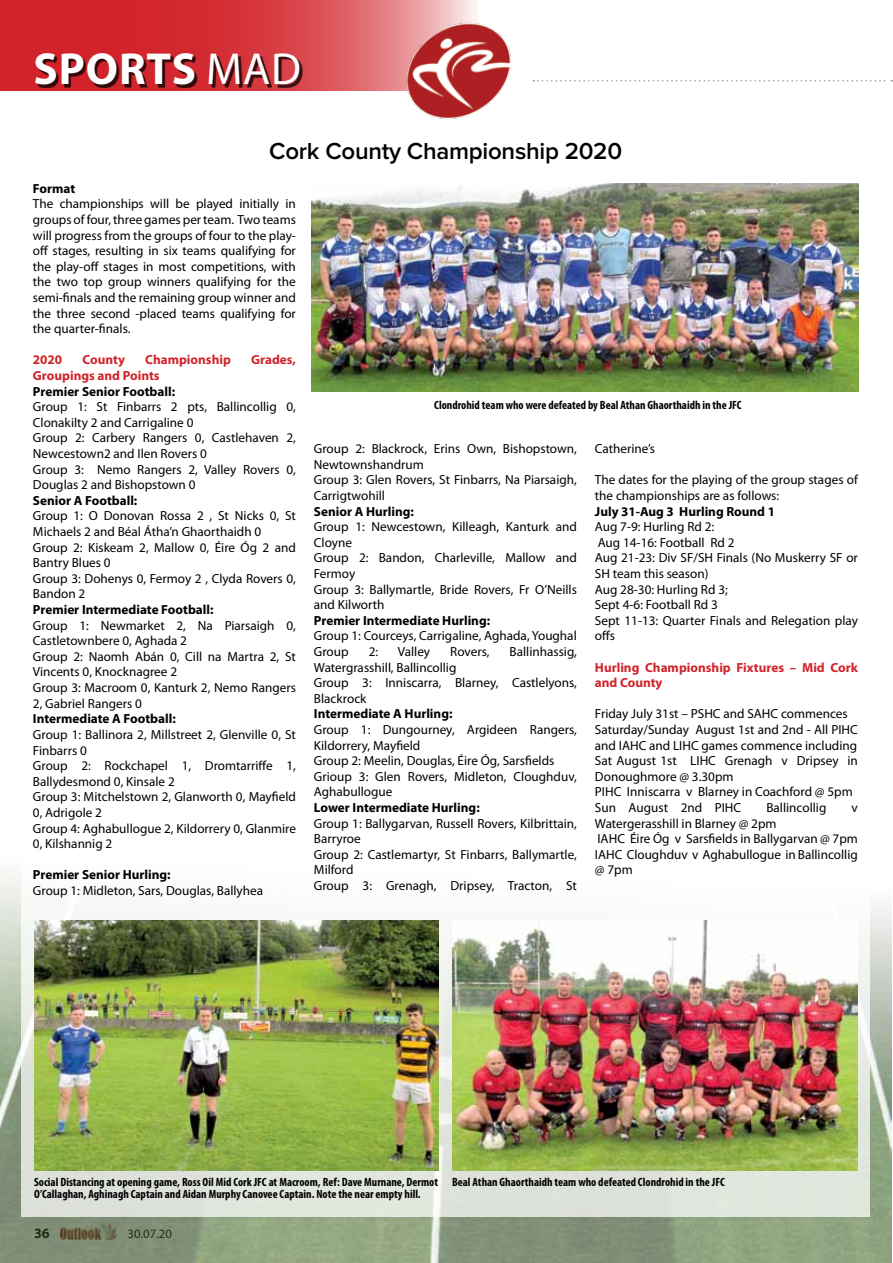
<style>
.page{position:relative;width:893px;height:1263px;background:#fff}
.page>*{position:absolute;margin:0;border:0;box-sizing:border-box;transform-origin:0 0}
.t1{font:700 45px "Myriad Pro";color:#fff}
.t2{font:45px "Myriad Pro";color:#fff}
.t3{font:600 24px "Proxima Nova";letter-spacing:-.01em;color:#000}
.t4{font:700 14.25px "Myriad Pro";color:#000}
.t5{font:13.2px/15.6px "Myriad Pro";color:#000}
.t6{font:700 13.2px "Myriad Pro";color:#000}
.t7{font:700 13.2px/15.6px "Myriad Pro";color:#d2232a}
.t8{font:12.75px "Myriad Pro";color:#000}
.t9{font:700 condensed 12px/12px "Myriad Pro";color:#000}
</style>
<div class="page">
<img style="left:0;top:873px;width:892px;height:390px">
<div style="left:21px;top:740px;width:849px;height:477px;background:linear-gradient(to bottom,#fff,#dae0d6)"></div>
<svg style="left:0;top:0;width:477px;height:91px;background:#d84349"></svg>
<img style="left:403px;top:17px;width:113px;height:102px">
<div style="left:38px;top:56px;width:264px;height:32px;background:#000;opacity:.75"></div>
<svg style="left:533px;top:80px;width:359px;height:2px"></svg>
<img style="left:452px;top:920px;width:406px;height:250px">
<img style="left:34px;top:920px;width:404px;height:250px">
<img style="left:312px;top:184px;width:547px;height:208px">
<h1 class="t1" style="left:34px;top:39px;width:53px">Sports</h1>
<h1 class="t2" style="left:206px;top:41px;width:32px">mad</h1>
<h2 class="t3" style="left:269px;top:140px;width:354px">Cork County Championship 2020</h2>
<p class="t6" style="left:33px;top:180px;width:44px">Format</p>
<p class="t5" style="left:33px;top:196px;width:265px;text-align:justify">The championships will be played initially in groups of four, three games per team. Two teams will progress from the groups of four to the play&shy;off stages, resulting in six teams qualifying for the play-off stages in most competitions, with the two top group winners qualifying for the semi-finals and the remaining group winner and the three second -placed teams qualifying for the quarter-finals.</p>
<p class="t7" style="left:33px;top:352px;width:31px">2020</p>
<p class="t7" style="left:83px;top:352px;width:44px">County</p>
<p class="t7" style="left:145px;top:352px;width:87px">Championship</p>
<p class="t7" style="left:251px;top:352px;width:46px">Grades,</p>
<p class="t7" style="left:33px;top:367px;width:128px">Groupings and Points</p>
<p class="t6" style="left:33px;top:383px;width:144px">Premier Senior Football:</p>
<p class="t5" style="left:33px;top:399px;width:264px">Group 1: St Finbarrs 2 pts, Ballincollig 0, Clonakilty 2 and Carrigaline 0<br>Group 2: Carbery Rangers 0, Castlehaven 2, Newcestown2 and Ilen Rovers 0<br>Group 3: Nemo Rangers 2, Valley Rovers 0, Douglas 2 and Bishopstown 0</p>
<p class="t6" style="left:33px;top:492px;width:106px">Senior A Football:</p>
<p class="t5" style="left:33px;top:508px;width:264px">Group 1: O Donovan Rossa 2 , St Nicks 0, St<br>Michaels 2 and Béal Átha’n Ghaorthaidh 0<br>Group 2: Kiskeam 2, Mallow 0, Éire Óg 2 and<br>Bantry Blues 0<br>Group 3: Dohenys 0, Fermoy 2 , Clyda Rovers 0,<br>Bandon 2</p>
<p class="t6" style="left:33px;top:601px;width:182px">Premier Intermediate Football:</p>
<p class="t5" style="left:33px;top:617px;width:264px">Group 1: Newmarket 2, Na Piarsaigh 0,<br>Castletownbere 0, Aghada 2<br>Group 2: Naomh Abán 0, Cill na Martra 2, St<br>Vincents 0, Knocknagree 2<br>Group 3: Macroom 0, Kanturk 2, Nemo Rangers<br>2, Gabriel Rangers 0</p>
<p class="t6" style="left:33px;top:710px;width:144px">Intermediate A Football:</p>
<p class="t5" style="left:33px;top:726px;width:264px">Group 1: Ballinora 2, Millstreet 2, Glenville 0, St<br>Finbarrs 0<br>Group 2: Rockchapel 1, Dromtarriffe 1,<br>Ballydesmond 0, Kinsale 2<br>Group 3: Mitchelstown 2, Glanworth 0, Mayfield<br>0, Adrigole 2<br>Group 4: Aghabullogue 2, Kildorrery 0, Glanmire<br>0, Kilshannig 2</p>
<p class="t6" style="left:33px;top:866px;width:139px">Premier Senior Hurling:</p>
<p class="t5" style="left:33px;top:882px;width:232px">Group 1: Midleton, Sars, Douglas, Ballyhea</p>
<p class="t9" style="left:434px;top:399px;width:309px">Clondrohid team who were defeated by Beal Athan Ghaorthaidh in the JFC</p>
<p class="t5" style="left:314px;top:441px;width:264px">Group 2: Blackrock, Erins Own, Bishopstown,<br>Newtownshandrum<br>Group 3: Glen Rovers, St Finbarrs, Na Piarsaigh,<br>Carrigtwohill</p>
<p class="t6" style="left:314px;top:502px;width:102px">Senior A Hurling:</p>
<p class="t5" style="left:314px;top:519px;width:264px">Group 1: Newcestown, Killeagh, Kanturk and<br>Cloyne<br>Group 2: Bandon, Charleville, Mallow and<br>Fermoy<br>Group 3: Ballymartle, Bride Rovers, Fr O’Neills and Kilworth</p>
<p class="t6" style="left:314px;top:612px;width:178px">Premier Intermediate Hurling:</p>
<p class="t5" style="left:314px;top:628px;width:264px">Group 1: Courceys, Carrigaline, Aghada, Youghal<br>Group</p>
<p class="t5" style="left:369px;top:643px;width:11px">2:</p>
<p class="t5" style="left:398px;top:643px;width:34px">Valley</p>
<p class="t5" style="left:450px;top:643px;width:41px">Rovers,</p>
<p class="t5" style="left:510px;top:643px;width:69px">Ballinhassig,</p>
<p class="t5" style="left:314px;top:659px;width:264px">Watergrasshill, Ballincollig<br>Group 3: Inniscarra, Blarney, Castlelyons,<br>Blackrock</p>
<p class="t6" style="left:314px;top:705px;width:140px">Intermediate A Hurling:</p>
<p class="t5" style="left:314px;top:721px;width:264px">Group 1: Dungourney, Argideen Rangers, Kildorrery, Mayfield<br>Group 2: Meelin, Douglas, Éire Óg, Sarsfields Grioup 3: Glen Rovers, Midleton, Cloughduv, Aghabullogue</p>
<p class="t6" style="left:314px;top:799px;width:167px">Lower Intermediate Hurling:</p>
<p class="t5" style="left:314px;top:815px;width:264px">Group 1: Ballygarvan, Russell Rovers, Kilbrittain,<br>Barryroe<br>Group 2: Castlemartyr, St Finbarrs, Ballymartle,<br>Milford<br>Group 3: Grenagh, Dripsey, Tracton, St</p>
<p class="t5" style="left:595px;top:441px;width:62px">Catherine’s</p>
<p class="t5" style="left:595px;top:472px;width:264px">The dates for the playing of the group stages of the championships are as follows:</p>
<p class="t6" style="left:595px;top:502px;width:182px">July 31-Aug 3 Hurling Round 1</p>
<p class="t5" style="left:595px;top:519px;width:264px">Aug 7-9: Hurling Rd 2:<br>Aug 14-16: Football Rd 2<br>Aug 21-23: Div SF/SH Finals (No Muskerry SF or<br>SH team this season)<br>Aug 28-30: Hurling Rd 3;<br>Sept 4-6: Football Rd 3<br>Sept 11-13: Quarter Finals and Relegation play offs</p>
<p class="t7" style="left:595px;top:659px;width:264px">Hurling Championship Fixtures – Mid Cork and County</p>
<p class="t5" style="left:595px;top:706px;width:264px">Friday July 31st – PSHC and SAHC commences Saturday/Sunday August 1st and 2nd - All PIHC and IAHC and LIHC games commence including Sat August 1st LIHC Grenagh v Dripsey in Donoughmore @ 3.30pm<br>PIHC Inniscarra v Blarney in Coachford @ 5pm Sun August 2nd PIHC</p>
<p class="t5" style="left:766px;top:800px;width:61px">Ballincollig</p>
<p class="t5" style="left:851px;top:800px;width:8px">v</p>
<p class="t5" style="left:595px;top:815px;width:264px">Watergerasshill in Blarney @ 2pm<br>IAHC Éire Óg v Sarsfields in Ballygarvan @ 7pm<br>IAHC Cloughduv v Aghabullogue in Ballincollig @ 7pm</p>
<p class="t9" style="left:34px;top:1175px;width:692px">Social Distancing at opening game, Ross Oil Mid Cork JFC at Macroom, Ref: Dave Murnane, Dermot Beal Athan Ghaorthaidh team who defeated Clondrohid in the JFC<br>O’Callaghan, Aghinagh Captain and Aidan Murphy Canovee Captain. Note the near empty hill.</p>
<p class="t4" style="left:34px;top:1224px;width:17px">36</p>
<p class="t8" style="left:128px;top:1226px;width:46px">30.07.20</p>
</div>
